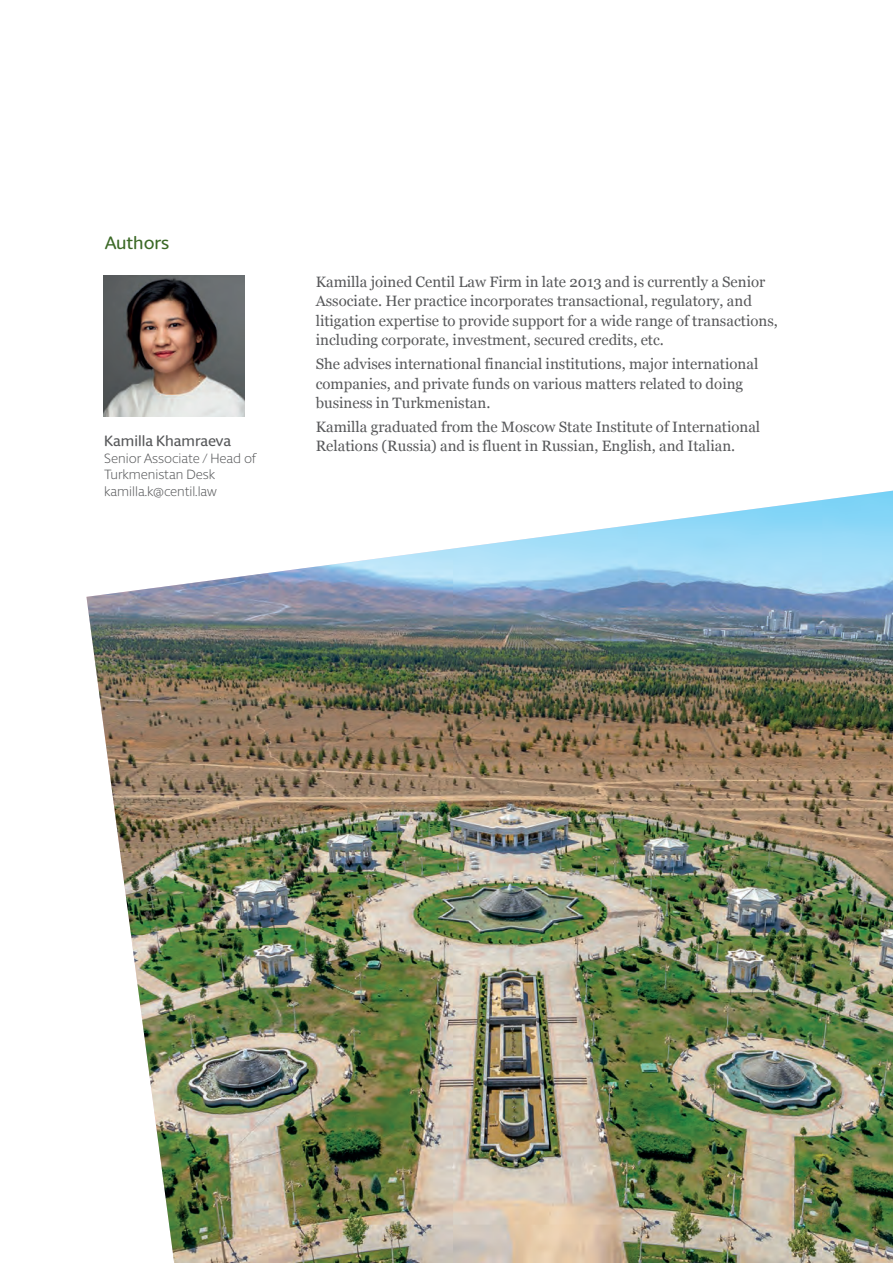
<style>
.page{position:relative;width:893px;height:1263px;background:#fff}
.page>*{position:absolute;margin:0;border:0;box-sizing:border-box;transform-origin:0 0}
.t1{font:500 18px "Berlingske Sans Round";color:#3b6926}
.t2{font:15px/19.5px "Georgia";color:#57585a}
.t3{font:500 15px "Berlingske Sans Round";color:#57585a}
.t4{font:300 13.5px/16.5px "Berlingske Sans Round";color:#57585a}
</style>
<div class="page">
<img style="left:86px;top:491px;width:807px;height:772px">
<img style="left:103px;top:276px;width:141px;height:141px">
<p class="t1" style="left:105px;top:230px;width:66px">Authors</p>
<p class="t3" style="left:104px;top:431px;width:128px">Kamilla Khamraeva</p>
<p class="t4" style="left:104px;top:449px;width:153px">Senior Associate / Head of<br>Turkmenistan Desk kamilla.k@centil.law</p>
<p class="t2" style="left:316px;top:271px;width:464px">Kamilla joined Centil Law Firm in late 2013 and is currently a Senior Associate. Her practice incorporates transactional, regulatory, and litigation expertise to provide support for a wide range of transactions, including corporate, investment, secured credits, etc.</p>
<p class="t2" style="left:316px;top:354px;width:444px">She advises international financial institutions, major international companies, and private funds on various matters related to doing business in Turkmenistan.</p>
<p class="t2" style="left:316px;top:416px;width:446px">Kamilla graduated from the Moscow State Institute of International<br>Relations (Russia) and is fluent in Russian, English, and Italian.</p>
</div>
